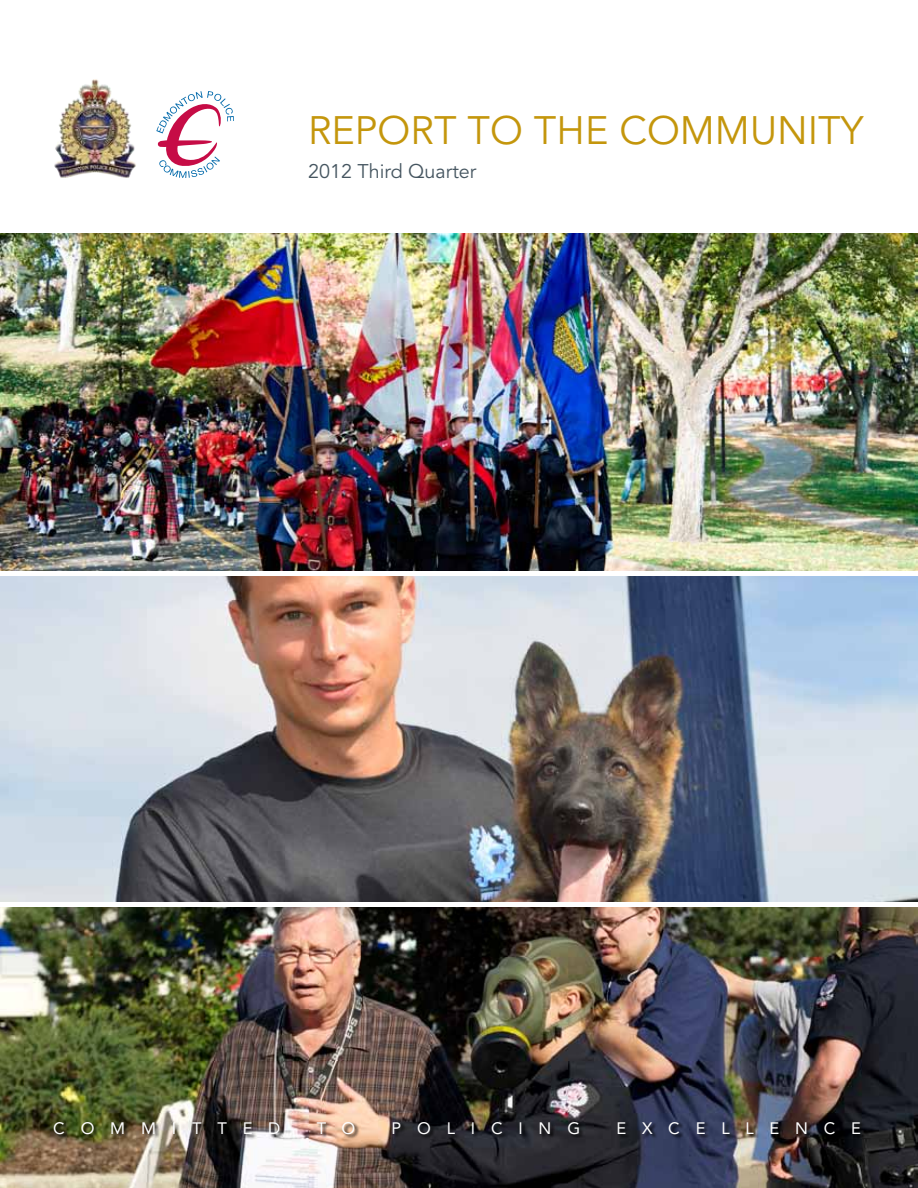
<style>
.page{position:relative;width:918px;height:1188px;background:#fff}
.page>*{position:absolute;margin:0;border:0;box-sizing:border-box;transform-origin:0 0}
.t1{font:39.45px "Avenir";color:#c4960c}
.t2{font:19.65px "Avenir";color:#455560}
.t3{font:16.5px "Avenir";letter-spacing:.96em;color:#fff}
</style>
<div class="page">
<img style="left:0;top:907px;width:918px;height:281px">
<img style="left:0;top:576px;width:918px;height:325px">
<img style="left:0;top:233px;width:918px;height:338px">
<img style="left:53px;top:1121px;width:813px;height:18px">
<svg style="left:156px;top:91px;width:78px;height:87px"></svg>
<img style="left:54px;top:80px;width:82px;height:98px">
<h1 class="t1" style="left:308px;top:108px;width:557px">REPORT TO THE COMMUNITY</h1>
<p class="t2" style="left:308px;top:160px;width:170px">2012 THIRD QUARTER</p>
<p class="t3" style="left:53px;top:1119px;width:229px">COMMITTED</p>
<p class="t3" style="left:317px;top:1119px;width:40px">T O</p>
<p class="t3" style="left:392px;top:1119px;width:190px">POLICING</p>
<p class="t3" style="left:616px;top:1119px;width:246px">E XCELLENCE</p>
</div>
